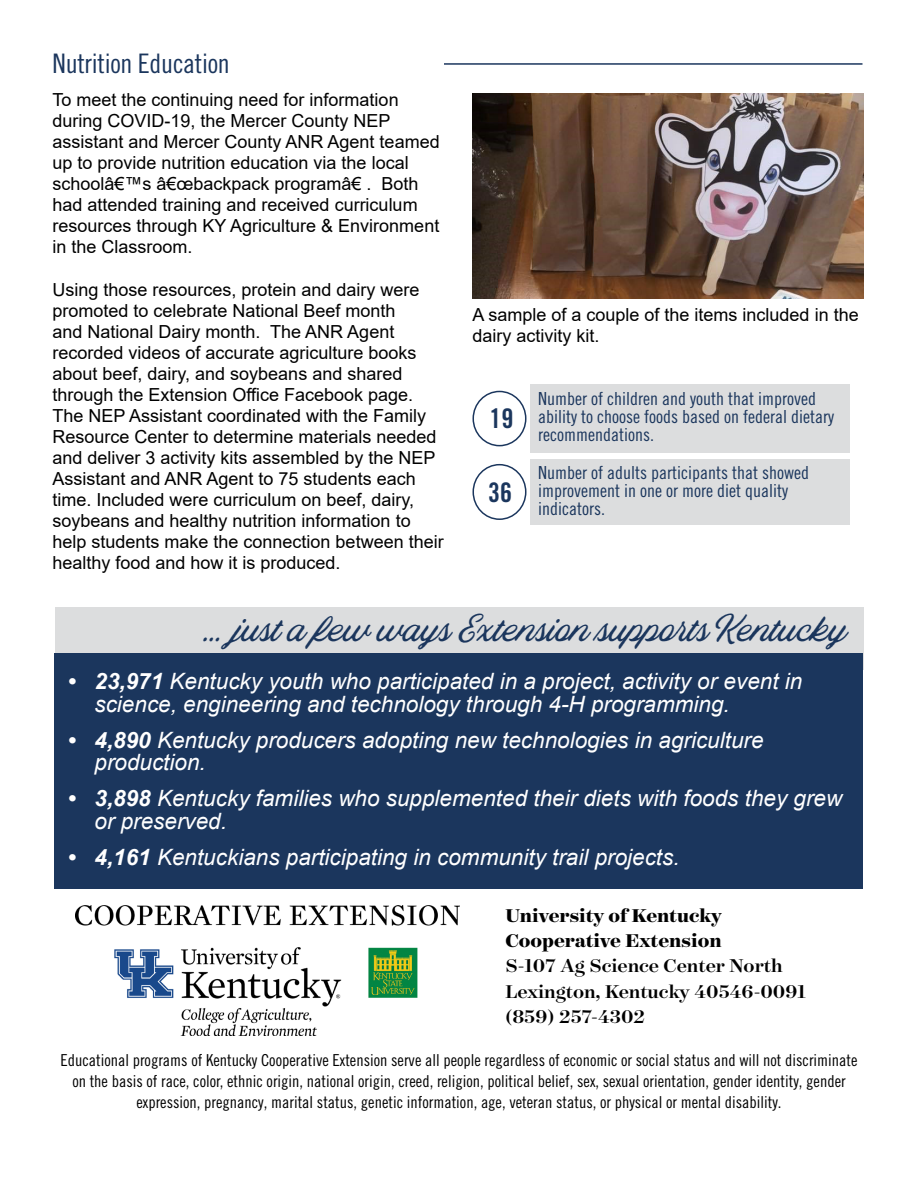
<style>
.page{position:relative;width:918px;height:1188px;background:#fff}
.page>*{position:absolute;margin:0;border:0;box-sizing:border-box;transform-origin:0 0}
.t1{font:35.85px "Blackbike Rough";color:#1b365d}
.t2{font:27px "Trade Gothic LT Pro Bd Cn 20";color:#1b365d}
.t3{font:26.85px "Trade Gothic LT Pro Cn 18";letter-spacing:-.01em;color:#1b365d}
.t4{font:italic 22.5px/22.5px "Arial";color:#fff}
.t5{font:500 21px/25.2px "Surveyor Display";color:#000}
.t6{font:700 21px/25.2px "Surveyor Display";color:#000}
.t7{font:18px/21px "Arial";color:#000}
.t8{font:18px/18px "Trade Gothic LT Pro Cn 18";color:#1b365d}
.t9{font:16.5px/21px "Trade Gothic LT Pro Cn 18";color:#000;text-align:center}
.s1{font-weight:700}
</style>
<div class="page">
<img style="left:76px;top:906px;width:384px;height:130px">
<div style="left:56px;top:607px;width:808px;height:63px;background:#dcddde"></div>
<div style="left:55px;top:653px;width:808px;height:236px;background:#1b365d"></div>
<hr style="left:444px;top:63px;width:418px;height:2px;background:#1b365d">
<img style="left:472px;top:93px;width:392px;height:206px">
<div style="left:530px;top:384px;width:320px;height:69px;background:#dcddde"></div>
<div style="left:472px;top:391px;width:54px;height:55px;border:2px solid #1b365d;border-radius:50%"></div>
<div style="left:472px;top:464px;width:54px;height:56px;border:2px solid #1b365d;border-radius:50%"></div>
<div style="left:530px;top:459px;width:320px;height:65px;background:#dcddde"></div>
<h3 class="t3" style="left:52px;top:48px;width:179px">Nutrition Education</h3>
<p class="t7" style="left:52px;top:89px;width:389px">To meet the continuing need for information during COVID-19, the Mercer County NEP assistant and Mercer County ANR Agent teamed up to provide nutrition education via the local schoolâ€™s â€œbackpack programâ€ . Both had attended training and received curriculum resources through KY Agriculture &amp; Environment in the Classroom.</p>
<p class="t7" style="left:52px;top:279px;width:393px">Using those resources, protein and dairy were promoted to celebrate National Beef month<br>and National Dairy month. The ANR Agent recorded videos of accurate agriculture books about beef, dairy, and soybeans and shared through the Extension Office Facebook page.<br>The NEP Assistant coordinated with the Family Resource Center to determine materials needed and deliver 3 activity kits assembled by the NEP Assistant and ANR Agent to 75 students each time. Included were curriculum on beef, dairy, soybeans and healthy nutrition information to help students make the connection between their healthy food and how it is produced.</p>
<p class="t7" style="left:472px;top:304px;width:388px;line-height:21.6px">A sample of a couple of the items included in the dairy activity kit.</p>
<h2 class="t2" style="left:489px;top:402px;width:25px">19</h2>
<h2 class="t2" style="left:488px;top:476px;width:25px">36</h2>
<p class="t8" style="left:538px;top:389px;width:297px">Number of children and youth that improved ability to choose foods based on federal dietary recommendations.</p>
<p class="t8" style="left:538px;top:463px;width:272px">Number of adults participants that showed improvement in one or more diet quality indicators.</p>
<h1 class="t1" style="left:204px;top:608px;width:645px">... just a few ways Extension supports Kentucky</h1>
<p class="t4" style="left:94px;top:670px;width:709px;text-indent:-27px"><span class="s1">• 23,971</span> Kentucky youth who participated in a project, activity or event in science, engineering and technology through 4-H programming.</p>
<p class="t4" style="left:94px;top:729px;width:671px;text-indent:-27px"><span class="s1">• 4,890</span> Kentucky producers adopting new technologies in agriculture production.</p>
<p class="t4" style="left:94px;top:787px;width:749px;text-indent:-27px"><span class="s1">• 3,898</span> Kentucky families who supplemented their diets with foods they grew or preserved.</p>
<p class="t4" style="left:67px;top:846px;width:614px"><span class="s1">• 4,161</span> Kentuckians participating in community trail projects.</p>
<p class="t6" style="left:505px;top:903px;width:218px">University of Kentucky<br>Cooperative Extension</p>
<p class="t5" style="left:505px;top:953px;width:302px">S-107 Ag Science Center North<br>Lexington, Kentucky 40546-0091 (859) 257-4302</p>
<p class="t9" style="left:60px;top:1049px;width:799px">Educational programs of Kentucky Cooperative Extension serve all people regardless of economic or social status and will not discriminate on the basis of race, color, ethnic origin, national origin, creed, religion, political belief, sex, sexual orientation, gender identity, gender expression, pregnancy, marital status, genetic information, age, veteran status, or physical or mental disability.</p>
</div>
